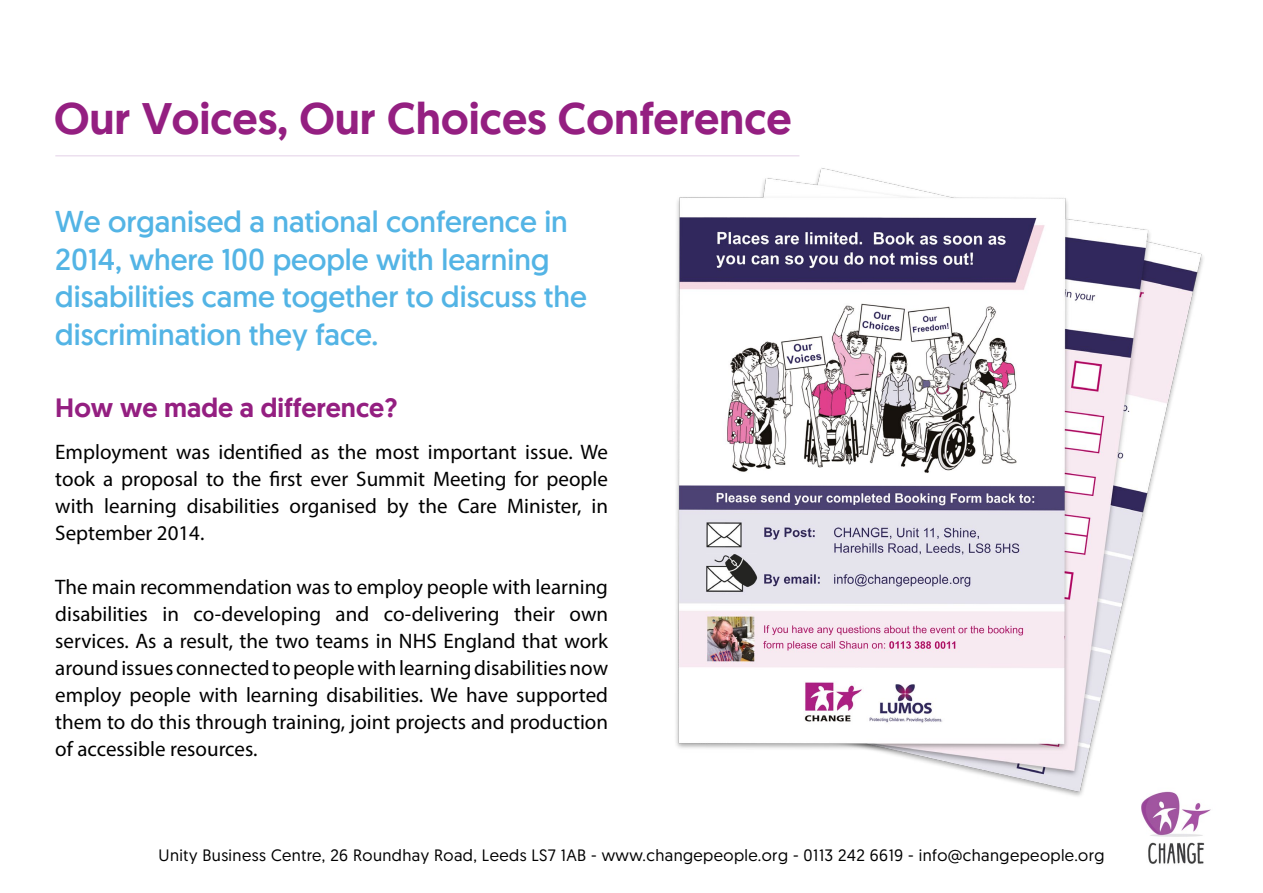
<style>
.page{position:relative;width:1263px;height:893px;background:#fff}
.page>*{position:absolute;margin:0;border:0;box-sizing:border-box;transform-origin:0 0}
.Headline{font:500 45px "Geomanist";color:#941f81}
.What_We_Did{font:30px/37.5px "Geomanist";color:#53b4e5}
.Subheadline{font:500 27px "Geomanist";color:#941f81}
.t1{font:21px/27px "Myriad Pro";color:#000;text-align:justify}
.t2{font:16.5px "Geomanist";letter-spacing:.025em;color:#000}
</style>
<div class="page">
<img style="left:1141px;top:804px;width:70px;height:60px">
<hr style="left:55px;top:155px;width:744px;height:2px;background:#ece0ef">
<img style="left:676px;top:168px;width:527px;height:636px">
<p class="Headline" style="left:54px;top:88px;width:739px">Our Voices, Our Choices Conference</p>
<p class="What_We_Did" style="left:55px;top:202px;width:533px">We organised a national conference in 2014, where 100 people with learning disabilities came together to discuss the discrimination they face.</p>
<p class="Subheadline" style="left:55px;top:389px;width:344px">How we made a difference?</p>
<p class="t1" style="left:55px;top:438px;width:554px">Employment was identified as the most important issue. We took a proposal to the first ever Summit Meeting for people with learning disabilities organised by the Care Minister, in September 2014.</p>
<p class="t1" style="left:55px;top:573px;width:554px">The main recommendation was to employ people with learning disabilities in co-developing and co-delivering their own services. As a result, the two teams in NHS England that work around issues connected to people with learning disabilities now employ people with learning disabilities. We have supported them to do this through training, joint projects and production of accessible resources.</p>
<p class="t2" style="left:158px;top:844px;width:947px">Unity Business Centre, 26 Roundhay Road, Leeds LS7 1AB - www.changepeople.org - 0113 242 6619 - info@changepeople.org</p>
</div>
